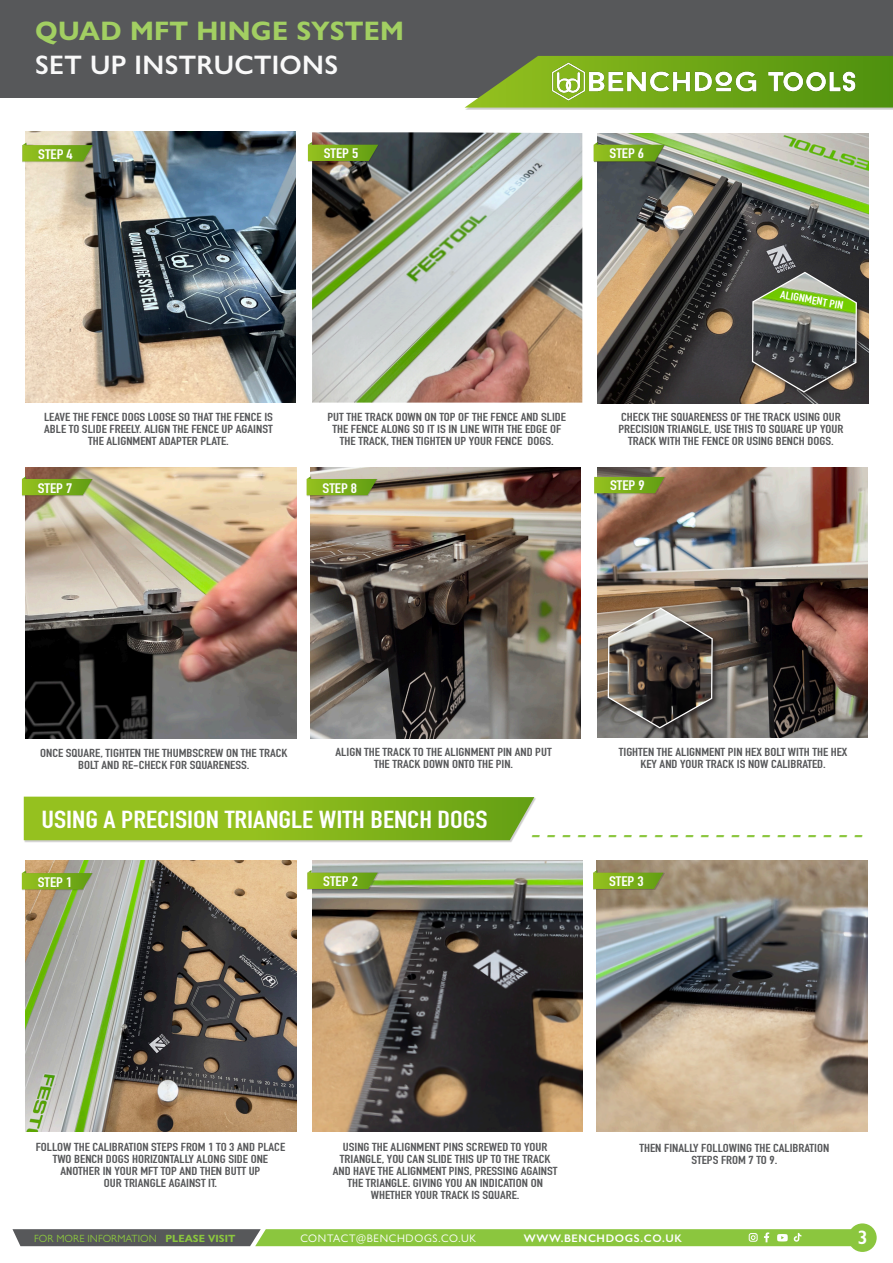
<style>
.page{position:relative;width:893px;height:1263px;background:#fff}
.page>*{position:absolute;margin:0;border:0;box-sizing:border-box;transform-origin:0 0}
.t1{font:700 30px "Minion Pro";color:#8bc63e}
.t2{font:700 26.85px "Gill Sans Nova";letter-spacing:.01em;color:#a2cf62}
.t3{font:600 26.85px "Gill Sans Nova";letter-spacing:.01em;color:#f9f9f9}
.t4{font:700 24.3px "DIN Condensed";color:#fff;scale:1.22 1}
.t5{font:600 19.5px "Gill Sans Nova";color:#fff}
.t6{font:700 13.65px "DIN Condensed";color:#fff;scale:1.22 1}
.t7{font:700 11.55px/12px "DIN Condensed";color:#57585a;text-align:center;scale:1.22 1}
.t8{font:10.95px "Gill Sans Nova";letter-spacing:.06em;color:#fff}
.t9{font:600 10.95px "Gill Sans";letter-spacing:.06em;color:#fff}
.t10{font:700 10.8px "DIN Condensed";color:#fff;scale:1.22 1}
.t11{font:10.5px "Gill Sans Nova";color:#8bc63e}
.s1{font-weight:700}
</style>
<div class="page">
<svg style="left:12px;top:1229px;width:838px;height:17px;background:#80a84c"></svg>
<div style="left:0;top:0;width:893px;height:98px;background:#57585a"></div>
<div style="left:465px;top:57px;width:428px;height:53px;background:#ccc"></div>
<svg style="left:465px;top:56px;width:428px;height:52px;background:#6e9a27"></svg>
<img style="left:551px;top:62px;width:308px;height:39px">
<div style="left:848px;top:1223px;width:29px;height:29px;background:#8bc63e;border-radius:50%"></div>
<img style="left:26px;top:468px;width:270px;height:270px">
<img style="left:311px;top:468px;width:270px;height:270px">
<img style="left:598px;top:133px;width:270px;height:270px">
<div style="left:22px;top:479px;width:71px;height:17px;background:#231f20;opacity:.23"></div>
<svg style="left:22px;top:476px;width:70px;height:19px"></svg>
<div style="left:307px;top:479px;width:71px;height:17px;background:#231f20;opacity:.23"></div>
<svg style="left:307px;top:476px;width:70px;height:19px"></svg>
<img style="left:597px;top:467px;width:271px;height:270px">
<div style="left:594px;top:477px;width:71px;height:17px;background:#231f20;opacity:.23"></div>
<svg style="left:594px;top:477px;width:71px;height:16px"></svg>
<div style="left:750px;top:271px;width:114px;height:128px;background:#231f20;opacity:.75"></div>
<svg style="left:751px;top:271px;width:107px;height:122px;background:#6b725d"></svg>
<div style="left:606px;top:607px;width:114px;height:128px;background:#231f20;opacity:.75"></div>
<svg style="left:607px;top:607px;width:106px;height:122px;background:#615954"></svg>
<img style="left:26px;top:132px;width:270px;height:270px">
<img style="left:312px;top:132px;width:270px;height:271px">
<div style="left:22px;top:145px;width:72px;height:17px;background:#231f20;opacity:.23"></div>
<svg style="left:22px;top:143px;width:71px;height:18px"></svg>
<div style="left:308px;top:145px;width:71px;height:17px;background:#231f20;opacity:.23"></div>
<svg style="left:308px;top:142px;width:70px;height:19px"></svg>
<div style="left:594px;top:145px;width:71px;height:17px;background:#231f20;opacity:.23"></div>
<svg style="left:594px;top:142px;width:70px;height:20px"></svg>
<img style="left:312px;top:861px;width:270px;height:270px">
<img style="left:597px;top:861px;width:270px;height:270px">
<div style="left:24px;top:797px;width:512px;height:45px;background:#231f20;opacity:.23"></div>
<svg style="left:24px;top:797px;width:510px;height:43px;background:#8ab920"></svg>
<img style="left:26px;top:861px;width:270px;height:270px">
<div style="left:22px;top:873px;width:71px;height:17px;background:#231f20;opacity:.23"></div>
<svg style="left:22px;top:870px;width:70px;height:19px"></svg>
<div style="left:307px;top:873px;width:72px;height:17px;background:#231f20;opacity:.23"></div>
<svg style="left:307px;top:870px;width:71px;height:19px"></svg>
<div style="left:593px;top:873px;width:71px;height:17px;background:#231f20;opacity:.23"></div>
<svg style="left:593px;top:870px;width:71px;height:19px"></svg>
<p class="t2" style="left:35px;top:15px;width:370px">QUAD MFT HINGE SYSTEM</p>
<p class="t3" style="left:35px;top:48px;width:305px">SET UP INSTRUCTIONS</p>
<p class="t6" style="left:38px;top:145px;width:30px">STEP 4</p>
<p class="t6" style="left:324px;top:144px;width:30px">STEP 5</p>
<p class="t6" style="left:610px;top:144px;width:30px">STEP 6</p>
<p class="t6" style="left:638px;top:145px;width:7px">4</p>
<p class="t10" style="left:782px;top:287px;width:54px;rotate:10deg">ALIGNMENT PIN</p>
<p class="t7" style="left:44px;top:411px;width:189px">LEAVE THE FENCE DOGS LOOSE SO THAT THE FENCE IS<br>ABLE TO SLIDE FREELY. ALIGN THE FENCE UP AGAINST<br>THE ALIGNMENT ADAPTER PLATE.</p>
<p class="t7" style="left:328px;top:411px;width:197px">PUT THE TRACK DOWN ON TOP OF THE FENCE AND SLIDE<br>THE FENCE ALONG SO IT IS IN LINE WITH THE EDGE OF<br>THE TRACK, THEN TIGHTEN UP YOUR FENCE DOGS.</p>
<p class="t6" style="left:38px;top:479px;width:30px">STEP 7</p>
<p class="t6" style="left:323px;top:479px;width:30px">STEP 8</p>
<p class="t7" style="left:621px;top:411px;width:182px">CHECK THE SQUARENESS OF THE TRACK USING OUR</p>
<p class="t7" style="left:618px;top:423px;width:186px">PRECISION TRIANGLE, USE THIS TO SQUARE UP YOUR<br>TRACK WITH THE FENCE OR USING BENCH DOGS.</p>
<p class="t6" style="left:610px;top:476px;width:30px">STEP 9</p>
<p class="t7" style="left:40px;top:747px;width:204px">ONCE SQUARE, TIGHTEN THE THUMBSCREW ON THE TRACK<br>BOLT AND RE-CHECK FOR SQUARENESS.</p>
<p class="t7" style="left:336px;top:746px;width:179px">ALIGN THE TRACK TO THE ALIGNMENT PIN AND PUT<br>THE TRACK DOWN ONTO THE PIN.</p>
<p class="t4" style="left:41px;top:803px;width:367px">USING A PRECISION TRIANGLE WITH BENCH DOGS</p>
<p class="t7" style="left:619px;top:746px;width:189px">TIGHTEN THE ALIGNMENT PIN HEX BOLT WITH THE HEX<br>KEY AND YOUR TRACK IS NOW CALIBRATED.</p>
<p class="t1" style="left:531px;top:813px;width:334px">----------------------</p>
<p class="t6" style="left:38px;top:873px;width:30px">STEP 1</p>
<p class="t6" style="left:323px;top:872px;width:30px">STEP 2</p>
<p class="t6" style="left:609px;top:872px;width:30px">STEP 3</p>
<p class="t7" style="left:36px;top:1141px;width:206px">FOLLOW THE CALIBRATION STEPS FROM 1 TO 3 AND PLACE TWO BENCH DOGS HORIZONTALLY ALONG SIDE ONE ANOTHER IN YOUR MFT TOP AND THEN BUTT UP<br>OUR TRIANGLE AGAINST IT.</p>
<p class="t7" style="left:343px;top:1141px;width:169px">USING THE ALIGNMENT PINS SCREWED TO YOUR</p>
<p class="t7" style="left:333px;top:1153px;width:186px">TRIANGLE, YOU CAN SLIDE THIS UP TO THE TRACK AND HAVE THE ALIGNMENT PINS, PRESSING AGAINST THE TRIANGLE. GIVING YOU AN INDICATION ON WHETHER YOUR TRACK IS SQUARE.</p>
<p class="t7" style="left:639px;top:1142px;width:157px">THEN FINALLY FOLLOWING THE CALIBRATION<br>STEPS FROM 7 TO 9.</p>
<p class="t11" style="left:34px;top:1231px;width:203px">FOR MORE INFORMATION <span class="s1">PLEASE VISIT</span></p>
<p class="t8" style="left:300px;top:1231px;width:177px">CONTACT@BENCHDOGS.CO.UK</p>
<p class="t9" style="left:524px;top:1231px;width:160px">WWW.BENCHDOGS.CO.UK</p>
<p class="t5" style="left:857px;top:1226px;width:12px">3</p>
</div>
